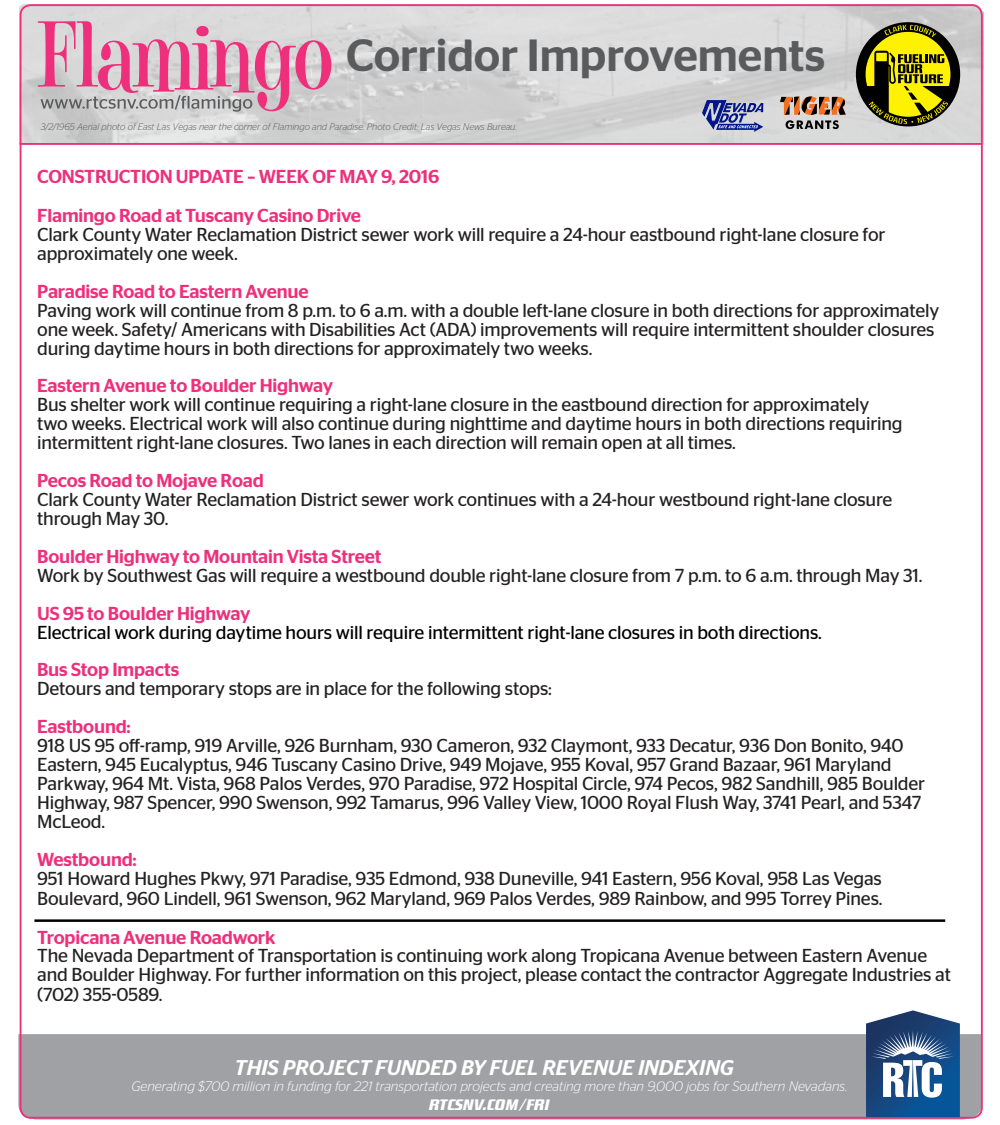
<style>
.page{position:relative;width:1000px;height:1125px;background:#fff}
.page>*{position:absolute;margin:0;border:0;box-sizing:border-box;transform-origin:0 0}
.t1{font:500 45px "Stag Sans";color:#595b5d}
.t2{font:italic 500 21.25px "Stag Sans";color:#fff}
.t3{font:18.75px/19px "Stag Sans";letter-spacing:-.01em;color:#242121}
.t4{font:500 18.75px/39px "Stag Sans";letter-spacing:-.01em;color:#ee307c}
.t5{font:18.75px "Stag Sans";letter-spacing:-.01em;color:#000}
.t6{font:italic 500 15px "District OT";letter-spacing:.01em;color:#fff}
.t7{font:italic 300 13.75px "Stag Sans";color:#fff}
.t8{font:italic 300 9.5px "Stag Sans";color:#595b5d}
</style>
<div class="page">
<div style="left:18px;top:1034px;width:962px;height:86px;background:#9fa1a4"></div>
<img style="left:19px;top:7px;width:961px;height:137px">
<svg style="left:19px;top:4px;width:9px;height:14px"></svg>
<svg style="left:971px;top:4px;width:13px;height:8px"></svg>
<svg style="left:38px;top:21px;width:293px;height:91px"></svg>
<svg style="left:866px;top:1010px;width:94px;height:107px"></svg>
<svg style="left:856px;top:22px;width:104px;height:104px"></svg>
<svg style="left:780px;top:96px;width:66px;height:33px"></svg>
<hr style="left:20px;top:143px;width:961px;height:2px;background:#ee2f7c">
<svg style="left:702px;top:100px;width:61px;height:32px"></svg>
<hr style="left:34px;top:919px;width:911px;height:3px;background:#000">
<h1 class="t1" style="left:346px;top:29px;width:481px">Corridor Improvements</h1>
<p class="t8" style="left:41px;top:121px;width:478px">3/2/1965 Aerial photo of East Las Vegas near the corner of Flamingo and Paradise. Photo Credit: Las Vegas News Bureau.</p>
<p class="t4" style="left:37px;top:157px;width:404px">CONSTRUCTION UPDATE – WEEK OF MAY 9, 2016<br>Flamingo Road at Tuscany Casino Drive</p>
<p class="t3" style="left:37px;top:225px;width:850px">Clark County Water Reclamation District sewer work will require a 24-hour eastbound right-lane closure for approximately one week.</p>
<p class="t4" style="left:37px;top:272px;width:273px">Paradise Road to Eastern Avenue</p>
<p class="t3" style="left:37px;top:301px;width:904px">Paving work will continue from 8 p.m. to 6 a.m. with a double left-lane closure in both directions for approximately one week. Safety/ Americans with Disabilities Act (ADA) improvements will require intermittent shoulder closures during daytime hours in both directions for approximately two weeks.</p>
<p class="t4" style="left:37px;top:366px;width:297px">Eastern Avenue to Boulder Highway</p>
<p class="t3" style="left:37px;top:395px;width:867px">Bus shelter work will continue requiring a right-lane closure in the eastbound direction for approximately two weeks. Electrical work will also continue during nighttime and daytime hours in both directions requiring intermittent right-lane closures. Two lanes in each direction will remain open at all times.</p>
<p class="t4" style="left:37px;top:461px;width:228px">Pecos Road to Mojave Road</p>
<p class="t3" style="left:37px;top:490px;width:857px">Clark County Water Reclamation District sewer work continues with a 24-hour westbound right-lane closure through May 30.</p>
<p class="t4" style="left:37px;top:537px;width:346px">Boulder Highway to Mountain Vista Street</p>
<p class="t3" style="left:37px;top:566px;width:887px">Work by Southwest Gas will require a westbound double right-lane closure from 7 p.m. to 6 a.m. through May 31.</p>
<p class="t4" style="left:37px;top:594px;width:215px">US 95 to Boulder Highway</p>
<p class="t5" style="left:37px;top:622px;width:786px">Electrical work during daytime hours will require intermittent right-lane closures in both directions.</p>
<p class="t4" style="left:37px;top:650px;width:144px">Bus Stop Impacts</p>
<p class="t3" style="left:37px;top:679px;width:516px">Detours and temporary stops are in place for the following stops:</p>
<p class="t4" style="left:37px;top:707px;width:95px">Eastbound:</p>
<p class="t3" style="left:37px;top:736px;width:890px">918 US 95 off-ramp, 919 Arville, 926 Burnham, 930 Cameron, 932 Claymont, 933 Decatur, 936 Don Bonito, 940<br>Eastern, 945 Eucalyptus, 946 Tuscany Casino Drive, 949 Mojave, 955 Koval, 957 Grand Bazaar, 961 Maryland Parkway, 964 Mt. Vista, 968 Palos Verdes, 970 Paradise, 972 Hospital Circle, 974 Pecos, 982 Sandhill, 985 Boulder Highway, 987 Spencer, 990 Swenson, 992 Tamarus, 996 Valley View, 1000 Royal Flush Way, 3741 Pearl, and 5347<br>McLeod.</p>
<p class="t4" style="left:37px;top:840px;width:101px">Westbound:</p>
<p class="t3" style="left:37px;top:868px;width:847px;line-height:20px">951 Howard Hughes Pkwy, 971 Paradise, 935 Edmond, 938 Duneville, 941 Eastern, 956 Koval, 958 Las Vegas<br>Boulevard, 960 Lindell, 961 Swenson, 962 Maryland, 969 Palos Verdes, 989 Rainbow, and 995 Torrey Pines.</p>
<p class="t4" style="left:37px;top:917px;width:240px">Tropicana Avenue Roadwork</p>
<p class="t3" style="left:37px;top:946px;width:915px;line-height:19.4px">The Nevada Department of Transportation is continuing work along Tropicana Avenue between Eastern Avenue and Boulder Highway. For further information on this project, please contact the contractor Aggregate Industries at (702) 355-0589.</p>
<p class="t2" style="left:235px;top:1056px;width:501px">THIS PROJECT FUNDED BY FUEL REVENUE INDEXING</p>
<p class="t7" style="left:131px;top:1078px;width:717px">Generating $700 million in funding for 221 transportation projects and creating more than 9,000 jobs for Southern Nevadans.</p>
<p class="t6" style="left:429px;top:1096px;width:122px">RTCSNV.COM/FRI</p>
</div>
